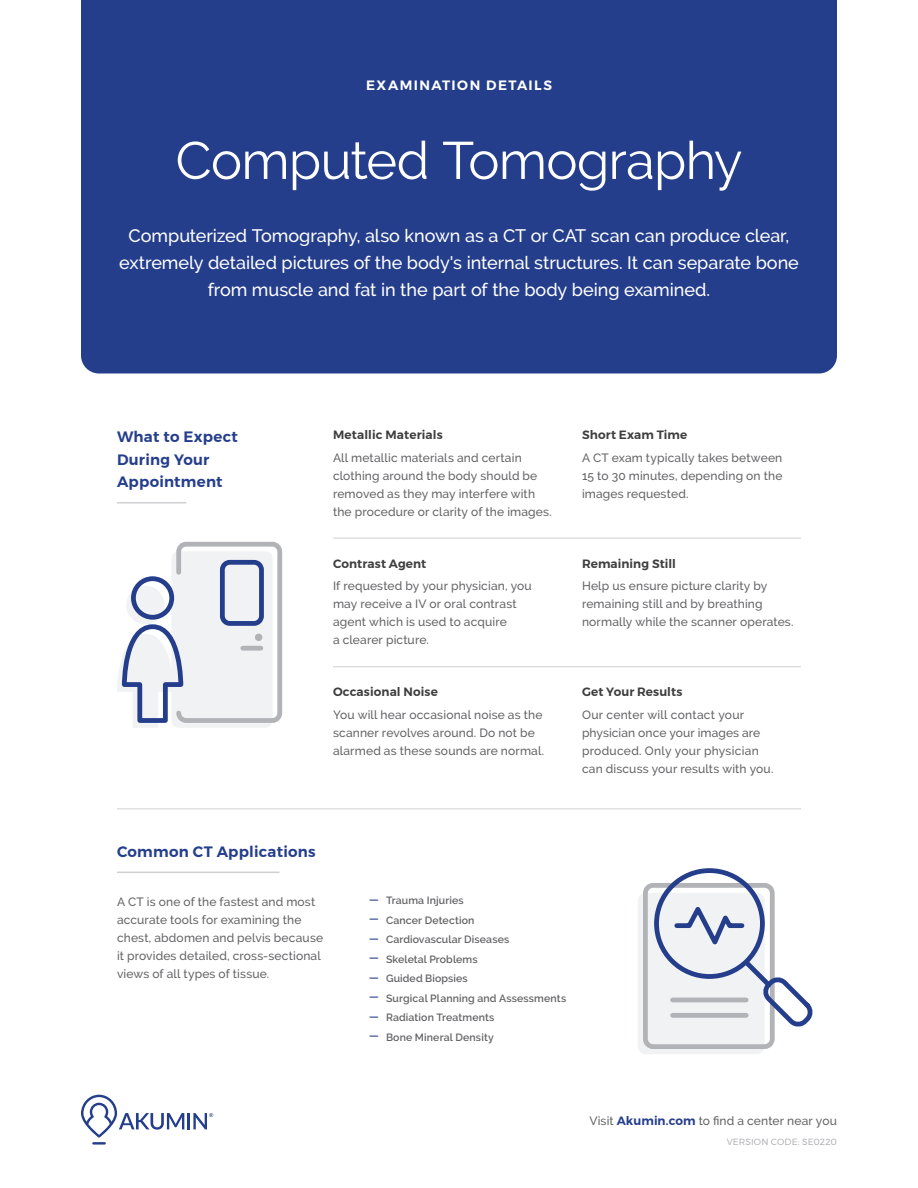
<style>
.page{position:relative;width:918px;height:1188px;background:#fff}
.page>*{position:absolute;margin:0;border:0;box-sizing:border-box;transform-origin:0 0}
.t1{font:52.5px "Raleway";letter-spacing:-.015em;color:#fff}
.t2{font:500 18px/27px "Raleway";letter-spacing:-.005em;color:#fff;text-align:center}
.t3{font:600 15px/22.5px "Montserrat";letter-spacing:.015em;color:#243e8c}
.t4{font:600 13.5px "Montserrat";letter-spacing:.105em;color:#fff}
.t5{font:500 12px/18px "Raleway";letter-spacing:.015em;color:#636366}
.t6{font:600 12px "Montserrat";letter-spacing:.01em;color:#3e3e3f}
.t7{font:600 10.5px "Raleway";letter-spacing:.015em;color:#636366}
.t8{font:9px "Montserrat";letter-spacing:.015em;color:#b2b3b7}
.s1{color:#243e8c}
.s2{font-family:"Montserrat";font-weight:600;color:#243e8c}
</style>
<div class="page">
<div style="left:81px;top:0;width:756px;height:374px;background:#243e8c"></div>
<hr style="left:117px;top:809px;width:216px;height:1px;background:#cfd0d2">
<hr style="left:333px;top:538px;width:234px;height:1px;background:#cfd0d2">
<hr style="left:567px;top:538px;width:234px;height:1px;background:#cfd0d2">
<hr style="left:333px;top:666px;width:234px;height:1px;background:#cfd0d2">
<hr style="left:567px;top:666px;width:234px;height:1px;background:#cfd0d2">
<hr style="left:333px;top:809px;width:234px;height:1px;background:#cfd0d2">
<hr style="left:567px;top:809px;width:234px;height:1px;background:#cfd0d2">
<hr style="left:117px;top:502px;width:69px;height:2px;background:#cfd0d2">
<hr style="left:117px;top:872px;width:163px;height:1px;background:#cfd0d2">
<div style="left:638px;top:893px;width:127px;height:161px;background:#f1f2f3;border-radius:8px"></div>
<div style="left:643px;top:883px;width:132px;height:166px;border:5px solid #b2b3b7;border-radius:8px"></div>
<svg style="left:652px;top:868px;width:161px;height:164px"></svg>
<div style="left:171px;top:551px;width:102px;height:177px;background:#f1f2f3;border-radius:7px"></div>
<div style="left:243px;top:646px;width:18px;height:5px;background:#b2b3b7"></div>
<div style="left:255px;top:634px;width:7px;height:7px;background:#b2b3b7;border-radius:50%"></div>
<div style="left:176px;top:542px;width:106px;height:181px;border:5px solid #b2b3b7;border-radius:7px"></div>
<svg style="left:117px;top:574px;width:69px;height:154px"></svg>
<div style="left:220px;top:560px;width:44px;height:66px;border:5px solid #243e8c;border-radius:7px"></div>
<hr style="left:92px;top:1142px;width:14px;height:3px;background:#243e8c">
<svg style="left:81px;top:1095px;width:132px;height:43px"></svg>
<p class="t4" style="left:366px;top:75px;width:187px">EXAMINATION DETAILS</p>
<h1 class="t1" style="left:176px;top:130px;width:568px">Computed Tomography</h1>
<h2 class="t2" style="left:119px;top:222px;width:681px">Computerized Tomography, also known as a CT or CAT scan can produce clear, extremely detailed pictures of the body's internal structures. It can separate bone from muscle and fat in the part of the body being examined.</h2>
<p class="t3" style="left:117px;top:425px;width:122px">What to Expect<br>During Your<br>Appointment</p>
<p class="t6" style="left:333px;top:425px;width:111px">Metallic Materials</p>
<p class="t5" style="left:333px;top:448px;width:220px">All metallic materials and certain clothing around the body should be removed as they may interfere with the procedure or clarity of the images.</p>
<p class="t6" style="left:333px;top:554px;width:95px">Contrast Agent</p>
<p class="t5" style="left:333px;top:577px;width:200px">If requested by your physician, you may receive a IV or oral contrast agent which is used to acquire<br>a clearer picture.</p>
<p class="t6" style="left:333px;top:683px;width:106px">Occasional Noise</p>
<p class="t5" style="left:333px;top:706px;width:213px">You will hear occasional noise as the scanner revolves around. Do not be alarmed as these sounds are normal.</p>
<p class="t6" style="left:582px;top:425px;width:107px">Short Exam Time</p>
<p class="t5" style="left:582px;top:448px;width:202px;text-align:justify">A CT exam typically takes between 15 to 30 minutes, depending on the images requested.</p>
<p class="t6" style="left:582px;top:554px;width:96px">Remaining Still</p>
<p class="t5" style="left:582px;top:577px;width:213px">Help us ensure picture clarity by remaining still and by breathing normally while the scanner operates.</p>
<p class="t6" style="left:582px;top:683px;width:102px">Get Your Results</p>
<p class="t5" style="left:582px;top:706px;width:193px">Our center will contact your physician once your images are produced. Only your physician can discuss your results with you.</p>
<p class="t3" style="left:117px;top:840px;width:200px">Common CT Applications</p>
<p class="t5" style="left:117px;top:893px;width:208px">A CT is one of the fastest and most accurate tools for examining the chest, abdomen and pelvis because it provides detailed, cross-sectional views of all types of tissue.</p>
<p class="t7" style="left:369px;top:895px;width:96px"><span class="s1">—</span> Trauma Injuries</p>
<p class="t7" style="left:369px;top:914px;width:107px"><span class="s1">—</span> Cancer Detection</p>
<p class="t7" style="left:369px;top:934px;width:142px"><span class="s1">—</span> Cardiovascular Diseases</p>
<p class="t7" style="left:369px;top:953px;width:110px"><span class="s1">—</span> Skeletal Problems</p>
<p class="t7" style="left:369px;top:973px;width:100px"><span class="s1">—</span> Guided Biopsies</p>
<p class="t7" style="left:369px;top:992px;width:199px"><span class="s1">—</span> Surgical Planning and Assessments</p>
<p class="t7" style="left:369px;top:1012px;width:127px"><span class="s1">—</span> Radiation Treatments</p>
<p class="t7" style="left:369px;top:1031px;width:126px"><span class="s1">—</span> Bone Mineral Density</p>
<p class="t5" style="left:589px;top:1112px;width:249px">Visit <span class="s2">Akumin.com</span> to find a center near you</p>
<p class="t8" style="left:727px;top:1134px;width:112px">VERSION CODE: SE0220</p>
</div>
